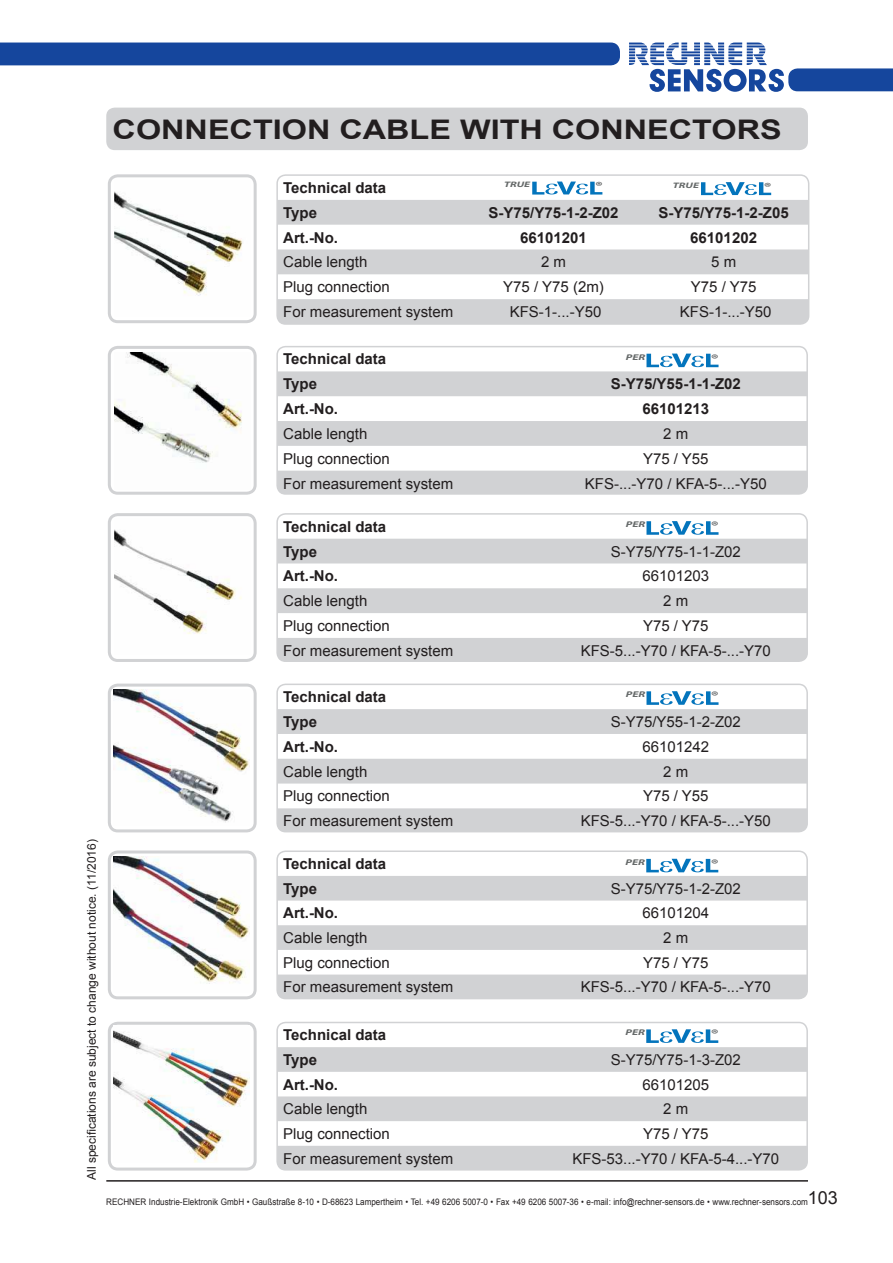
<style>
.page{position:relative;width:893px;height:1263px;background:#fff}
.page>*{position:absolute;margin:0;border:0;box-sizing:border-box;transform-origin:0 0}
.t1{font:700 27px "Arial";color:#221e1f;scale:1.2 1}
.t2{font:18px "Arial";color:#221e1f}
.t3{font:15px "Arial";color:#221e1f}
.t4{font:700 15px/24.8px "Arial";color:#221e1f}
.t5{font:12.6px "Myriad Pro";color:#4e5152;scale:1.41 1}
.t6{font:12px "Arial";color:#221e1f}
.t7{font:12px "Myriad Pro";color:#4e5152;scale:1.44 1}
.t8{font:9px "Arial";color:#221e1f;scale:.9 1}
.t9{font:italic 700 8.4px "Myriad Pro";color:#656969;scale:1.41 1}
.t10{font:italic 700 7.95px "Myriad Pro";color:#656969;scale:1.44 1}
</style>
<div class="page">
<hr style="left:106px;top:1180px;width:702px;height:1px;background:#221e1f">
<svg style="left:629px;top:43px;width:264px;height:49px"></svg>
<div style="left:0;top:43px;width:620px;height:22px;background:#15469d"></div>
<div style="left:108px;top:174px;width:149px;height:149px;border:3px solid #d1d2d4;border-radius:9px"></div>
<div style="left:108px;top:346px;width:149px;height:149px;border:3px solid #d1d2d4;border-radius:9px"></div>
<div style="left:108px;top:513px;width:149px;height:149px;border:3px solid #d1d2d4;border-radius:9px"></div>
<div style="left:108px;top:684px;width:149px;height:148px;border:3px solid #d1d2d4;border-radius:9px"></div>
<div style="left:108px;top:850px;width:149px;height:149px;border:3px solid #d1d2d4;border-radius:9px"></div>
<div style="left:108px;top:1022px;width:149px;height:148px;border:3px solid #d1d2d4;border-radius:9px"></div>
<svg style="left:532px;top:182px;width:70px;height:13px"></svg>
<svg style="left:646px;top:354px;width:72px;height:13px"></svg>
<svg style="left:646px;top:521px;width:72px;height:14px"></svg>
<svg style="left:646px;top:691px;width:72px;height:14px"></svg>
<svg style="left:646px;top:859px;width:72px;height:13px"></svg>
<svg style="left:646px;top:1029px;width:72px;height:14px"></svg>
<img style="left:114px;top:689px;width:136px;height:134px">
<img style="left:114px;top:191px;width:129px;height:105px">
<img style="left:114px;top:529px;width:128px;height:105px">
<img style="left:114px;top:856px;width:136px;height:128px">
<img style="left:114px;top:1030px;width:136px;height:132px">
<img style="left:114px;top:353px;width:128px;height:110px">
<svg style="left:701px;top:182px;width:70px;height:13px"></svg>
<svg style="left:279px;top:371px;width:526px;height:121px;fill:#d1d2d4"></svg>
<div style="left:276px;top:346px;width:532px;height:149px;border:2px solid #d1d2d4;border-radius:9px"></div>
<svg style="left:279px;top:539px;width:526px;height:120px;fill:#d1d2d4"></svg>
<div style="left:276px;top:513px;width:532px;height:149px;border:2px solid #d1d2d4;border-radius:9px"></div>
<svg style="left:279px;top:709px;width:528px;height:123px;fill:#d1d2d4"></svg>
<div style="left:276px;top:684px;width:532px;height:148px;border:2px solid #d1d2d4;border-radius:9px"></div>
<svg style="left:279px;top:876px;width:528px;height:122px;fill:#d1d2d4"></svg>
<div style="left:276px;top:850px;width:532px;height:149px;border:2px solid #d1d2d4;border-radius:9px"></div>
<svg style="left:279px;top:1047px;width:528px;height:123px;fill:#d1d2d4"></svg>
<div style="left:276px;top:1022px;width:532px;height:148px;border:2px solid #d1d2d4;border-radius:9px"></div>
<div style="left:106px;top:108px;width:702px;height:42px;background:#d1d2d4;border-radius:9px"></div>
<svg style="left:279px;top:200px;width:530px;height:124px;fill:#d1d2d4"></svg>
<div style="left:276px;top:174px;width:533px;height:151px;border:2px solid #d1d2d4;border-radius:9px"></div>
<h1 class="t1" style="left:113px;top:119px;width:559px">CONNECTION CABLE WITH CONNECTORS</h1>
<p class="t4" style="left:283px;top:177px;width:105px">Technical data<br>Type</p>
<p class="t10" style="left:504px;top:180px;width:20px">TRUE</p>
<p class="t7" style="left:595px;top:179px;width:7px">®</p>
<p class="t10" style="left:673px;top:180px;width:20px">TRUE</p>
<p class="t7" style="left:764px;top:180px;width:7px">®</p>
<p class="t4" style="left:488px;top:201px;width:132px">S-Y75/Y75-1-2-Z02</p>
<p class="t4" style="left:659px;top:201px;width:132px">S-Y75/Y75-1-2-Z05</p>
<p class="t4" style="left:283px;top:226px;width:56px">Art.-No.</p>
<p class="t4" style="left:520px;top:226px;width:68px">66101201</p>
<p class="t4" style="left:690px;top:226px;width:68px">66101202</p>
<p class="t3" style="left:283px;top:256px;width:86px">Cable length</p>
<p class="t3" style="left:541px;top:256px;width:27px">2 m</p>
<p class="t3" style="left:711px;top:256px;width:27px">5 m</p>
<p class="t3" style="left:283px;top:281px;width:108px">Plug connection</p>
<p class="t3" style="left:503px;top:277px;width:102px">Y75 / Y75 (2m)</p>
<p class="t3" style="left:691px;top:277px;width:67px">Y75 / Y75</p>
<p class="t3" style="left:283px;top:306px;width:172px">For measurement system</p>
<p class="t3" style="left:510px;top:302px;width:93px">KFS-1-...-Y50</p>
<p class="t3" style="left:680px;top:302px;width:93px">KFS-1-...-Y50</p>
<p class="t6" style="left:84px;top:1180px;width:342px;rotate:-90deg">All specifications are subject to change without notice. (11/2016)</p>
<p class="t4" style="left:283px;top:348px;width:105px">Technical data<br>Type</p>
<p class="t9" style="left:626px;top:352px;width:15px">PER</p>
<p class="t5" style="left:711px;top:351px;width:7px">®</p>
<p class="t4" style="left:611px;top:373px;width:132px">S-Y75/Y55-1-1-Z02</p>
<p class="t4" style="left:283px;top:398px;width:56px">Art.-No.</p>
<p class="t4" style="left:642px;top:398px;width:68px">66101213</p>
<p class="t3" style="left:283px;top:428px;width:86px">Cable length</p>
<p class="t3" style="left:663px;top:428px;width:27px">2 m</p>
<p class="t3" style="left:283px;top:453px;width:108px">Plug connection</p>
<p class="t3" style="left:643px;top:449px;width:67px">Y75 / Y55</p>
<p class="t3" style="left:283px;top:478px;width:172px">For measurement system</p>
<p class="t3" style="left:585px;top:473px;width:183px">KFS-...-Y70 / KFA-5-...-Y50</p>
<p class="t4" style="left:283px;top:515px;width:105px">Technical data<br>Type</p>
<p class="t9" style="left:626px;top:519px;width:15px">PER</p>
<p class="t5" style="left:711px;top:518px;width:7px">®</p>
<p class="t3" style="left:611px;top:541px;width:132px">S-Y75/Y75-1-1-Z02</p>
<p class="t4" style="left:283px;top:565px;width:56px">Art.-No.</p>
<p class="t3" style="left:642px;top:566px;width:68px">66101203</p>
<p class="t3" style="left:283px;top:595px;width:86px">Cable length</p>
<p class="t3" style="left:663px;top:595px;width:27px">2 m</p>
<p class="t3" style="left:283px;top:620px;width:108px">Plug connection</p>
<p class="t3" style="left:643px;top:616px;width:67px">Y75 / Y75</p>
<p class="t3" style="left:283px;top:645px;width:172px">For measurement system</p>
<p class="t3" style="left:581px;top:641px;width:192px">KFS-5...-Y70 / KFA-5-...-Y70</p>
<p class="t4" style="left:283px;top:686px;width:105px">Technical data<br>Type</p>
<p class="t9" style="left:626px;top:689px;width:15px">PER</p>
<p class="t5" style="left:711px;top:688px;width:7px">®</p>
<p class="t3" style="left:611px;top:712px;width:132px">S-Y75/Y55-1-2-Z02</p>
<p class="t4" style="left:283px;top:735px;width:56px">Art.-No.</p>
<p class="t3" style="left:642px;top:737px;width:68px">66101242</p>
<p class="t3" style="left:283px;top:766px;width:86px">Cable length</p>
<p class="t3" style="left:663px;top:766px;width:27px">2 m</p>
<p class="t3" style="left:283px;top:790px;width:108px">Plug connection</p>
<p class="t3" style="left:643px;top:786px;width:67px">Y75 / Y55</p>
<p class="t3" style="left:283px;top:815px;width:172px">For measurement system</p>
<p class="t3" style="left:581px;top:811px;width:192px">KFS-5...-Y70 / KFA-5-...-Y50</p>
<p class="t4" style="left:283px;top:853px;width:105px">Technical data<br>Type</p>
<p class="t9" style="left:625px;top:857px;width:15px">PER</p>
<p class="t5" style="left:711px;top:856px;width:7px">®</p>
<p class="t3" style="left:611px;top:879px;width:132px">S-Y75/Y75-1-2-Z02</p>
<p class="t4" style="left:283px;top:902px;width:56px">Art.-No.</p>
<p class="t3" style="left:642px;top:903px;width:68px">66101204</p>
<p class="t3" style="left:283px;top:932px;width:86px">Cable length</p>
<p class="t3" style="left:663px;top:932px;width:27px">2 m</p>
<p class="t3" style="left:283px;top:957px;width:108px">Plug connection</p>
<p class="t3" style="left:643px;top:953px;width:67px">Y75 / Y75</p>
<p class="t3" style="left:283px;top:981px;width:172px">For measurement system</p>
<p class="t3" style="left:581px;top:977px;width:192px">KFS-5...-Y70 / KFA-5-...-Y70</p>
<p class="t4" style="left:283px;top:1024px;width:105px">Technical data<br>Type</p>
<p class="t9" style="left:625px;top:1027px;width:15px">PER</p>
<p class="t5" style="left:711px;top:1026px;width:7px">®</p>
<p class="t3" style="left:611px;top:1050px;width:132px">S-Y75/Y75-1-3-Z02</p>
<p class="t4" style="left:283px;top:1073px;width:56px">Art.-No.</p>
<p class="t3" style="left:642px;top:1074px;width:68px">66101205</p>
<p class="t3" style="left:283px;top:1103px;width:86px">Cable length</p>
<p class="t3" style="left:663px;top:1103px;width:27px">2 m</p>
<p class="t3" style="left:283px;top:1128px;width:108px">Plug connection</p>
<p class="t3" style="left:643px;top:1124px;width:67px">Y75 / Y75</p>
<p class="t3" style="left:283px;top:1153px;width:172px">For measurement system</p>
<p class="t3" style="left:572px;top:1148px;width:208px">KFS-53...-Y70 / KFA-5-4...-Y70</p>
<p class="t2" style="left:808px;top:1191px;width:32px">103</p>
<p class="t8" style="left:106px;top:1196px;width:781px">RECHNER Industrie-Elektronik GmbH • Gaußstraße 8-10 • D-68623 Lampertheim • Tel. +49 6206 5007-0 • Fax +49 6206 5007-36 • e-mail: info@rechner-sensors.de • www.rechner-sensors.com</p>
</div>
